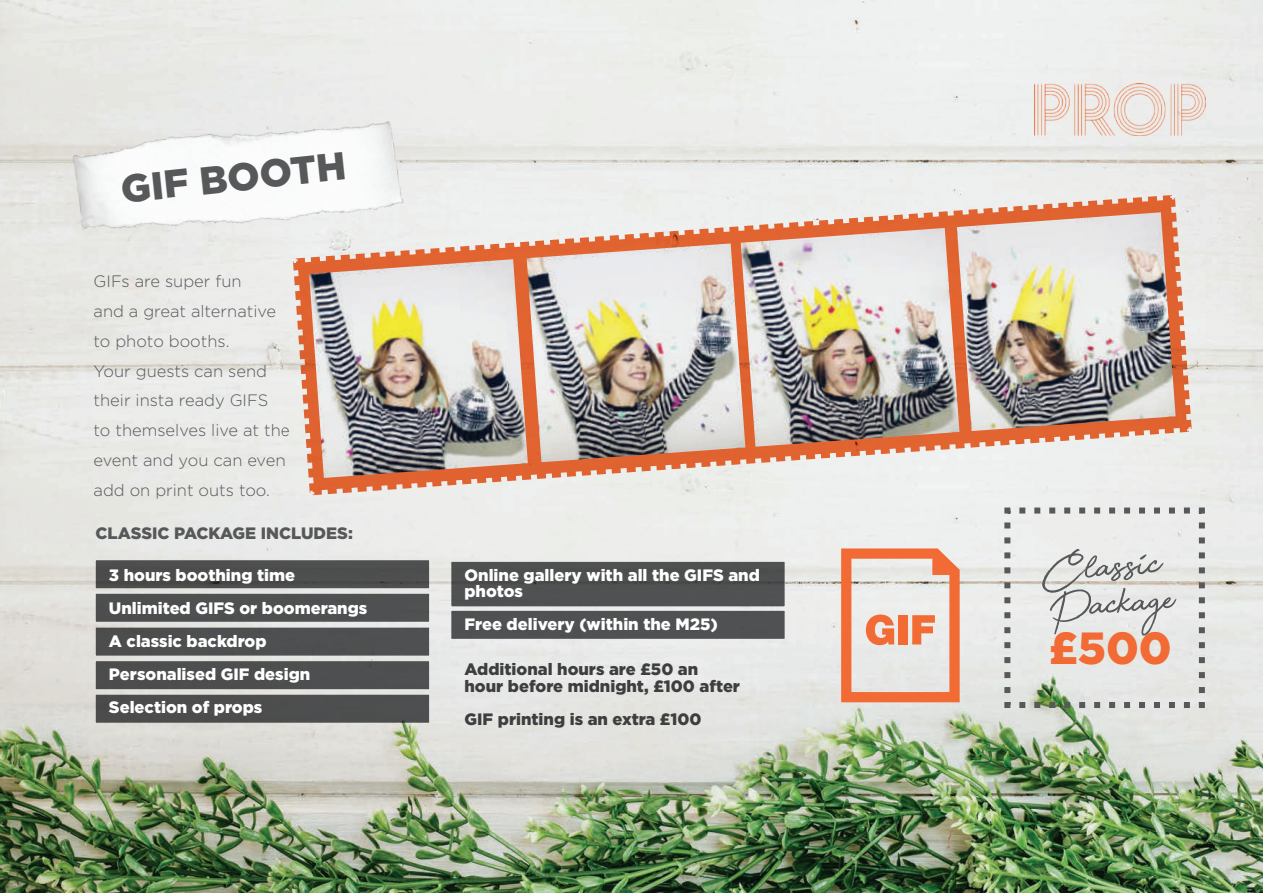
<style>
.page{position:relative;width:1263px;height:893px;background:#fff}
.page>*{position:absolute;margin:0;border:0;box-sizing:border-box;transform-origin:0 0}
.t1{font:54px "Beauty";color:#57585a}
.t2{font:900 45px "Gotham";color:#f26a34}
.t3{font:900 39px "Gotham";color:#57585a}
.t4{font:900 16.5px/33px "Gotham";color:#fff}
.t5{font:300 16.5px/30px "Gotham";color:#57585a}
.t6{font:900 16.5px/16.5px "Gotham";color:#3e3e3f}
.t7{font:900 16.5px "Gotham";color:#57585a}
</style>
<div class="page">
<img style="left:0;top:0;width:1263px;height:172px">
<img style="left:0;top:172px;width:1263px;height:721px">
<div style="left:91px;top:556px;width:343px;height:37px;background:#4d4d4e;border:4px solid #fff"></div>
<div style="left:91px;top:589px;width:343px;height:37px;background:#4e4f50;border:4px solid #fff"></div>
<div style="left:91px;top:623px;width:343px;height:37px;background:#4e4f50;border:4px solid #fff"></div>
<div style="left:91px;top:657px;width:343px;height:37px;background:#4d4e4f;border:4px solid #fff"></div>
<div style="left:91px;top:690px;width:343px;height:37px;background:#4d4d4e;border:4px solid #fff"></div>
<div style="left:447px;top:557px;width:342px;height:54px;background:#4f5152;border:4px solid #fff"></div>
<div style="left:447px;top:606px;width:342px;height:37px;background:#505152;border:4px solid #fff"></div>
<svg style="left:1001px;top:504px;width:207px;height:207px;background:#e0e1df"></svg>
<img style="left:1034px;top:84px;width:171px;height:51px">
<svg style="left:841px;top:548px;width:119px;height:154px;background:#ebbba7"></svg>
<svg style="left:323px;top:431px;width:866px;height:69px"></svg>
<svg style="left:288px;top:357px;width:35px;height:143px;background:#e7d2c8"></svg>
<svg style="left:417px;top:190px;width:745px;height:69px;background:#ebd4ca"></svg>
<svg style="left:1162px;top:190px;width:35px;height:251px;background:#e6c1b0"></svg>
<img style="left:309px;top:259px;width:219px;height:219px">
<img style="left:527px;top:243px;width:218px;height:219px">
<img style="left:741px;top:228px;width:218px;height:219px">
<img style="left:957px;top:212px;width:218px;height:219px">
<img style="left:59px;top:0;width:358px;height:357px">
<h3 class="t3" style="left:119px;top:167px;width:227px;rotate:-6deg">GIF BOOTH</h3>
<p class="t5" style="left:94px;top:265px;width:198px">GIFs are super fun<br>and a great alternative to photo booths.<br>Your guests can send their insta ready GIFS<br>to themselves live at the event and you can even add on print outs too.</p>
<p class="t7" style="left:96px;top:523px;width:259px">CLASSIC PACKAGE INCLUDES:</p>
<p class="t4" style="left:109px;top:558px;width:260px">3 hours boothing time<br>Unlimited GIFS or boomerangs<br>A classic backdrop<br>Personalised GIF design<br>Selection of props</p>
<p class="t4" style="left:464px;top:566px;width:297px;line-height:16.5px">Online gallery with all the GIFS and photos</p>
<p class="t4" style="left:464px;top:607px;width:255px">Free delivery (within the M25)</p>
<p class="t6" style="left:464px;top:661px;width:277px">Additional hours are £50 an hour before midnight, £100 after</p>
<p class="t6" style="left:464px;top:710px;width:239px">GIF printing is an extra £100</p>
<h1 class="t1" style="left:1050px;top:549px;width:112px;rotate:-4deg">Classic</h1>
<h1 class="t1" style="left:1055px;top:586px;width:120px;rotate:-4deg">Package</h1>
<h2 class="t2" style="left:1049px;top:622px;width:124px">£500</h2>
</div>
